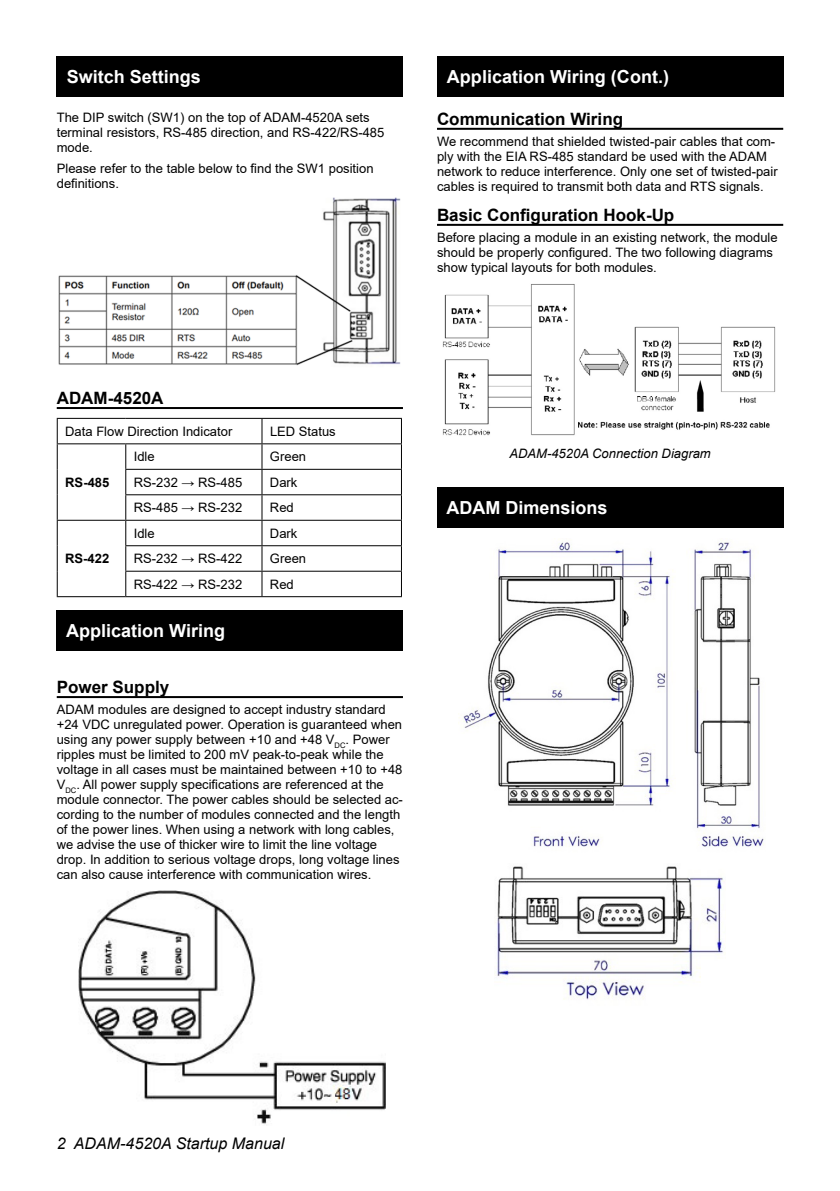
<style>
.page{position:relative;width:840px;height:1191px;background:#fff}
.page>*{position:absolute;margin:0;border:0;box-sizing:border-box;transform-origin:0 0}
.t1{font:700 18px "Arial";color:#fff}
.t2{font:700 17px "Arial";color:#000}
.t3{font:italic 16px "Arial";color:#000}
.t4{font:13px/15px "Arial";color:#000}
.t5{font:italic 13px "Arial";color:#000}
.t6{font:700 13px "Arial";color:#000}
</style>
<div class="page">
<hr style="left:57px;top:407px;width:346px;height:2px;background:#000">
<hr style="left:57px;top:696px;width:346px;height:2px;background:#000">
<hr style="left:57px;top:418px;width:69px;height:1px;background:#000">
<hr style="left:126px;top:418px;width:136px;height:1px;background:#000">
<hr style="left:262px;top:418px;width:140px;height:1px;background:#000">
<hr style="left:57px;top:443px;width:69px;height:1px;background:#000">
<hr style="left:126px;top:443px;width:136px;height:1px;background:#000">
<hr style="left:262px;top:443px;width:140px;height:1px;background:#000">
<hr style="left:125px;top:469px;width:137px;height:1px;background:#000">
<hr style="left:262px;top:469px;width:140px;height:1px;background:#000">
<hr style="left:125px;top:494px;width:137px;height:1px;background:#000">
<hr style="left:262px;top:494px;width:140px;height:1px;background:#000">
<hr style="left:57px;top:520px;width:69px;height:1px;background:#000">
<svg style="left:57px;top:419px;width:1px;height:177px"></svg>
<hr style="left:57px;top:596px;width:69px;height:1px;background:#000">
<hr style="left:126px;top:520px;width:136px;height:1px;background:#000">
<hr style="left:262px;top:520px;width:140px;height:1px;background:#000">
<hr style="left:125px;top:545px;width:137px;height:1px;background:#000">
<hr style="left:262px;top:545px;width:140px;height:1px;background:#000">
<hr style="left:125px;top:571px;width:137px;height:1px;background:#000">
<svg style="left:125px;top:444px;width:1px;height:152px"></svg>
<hr style="left:262px;top:571px;width:140px;height:1px;background:#000">
<svg style="left:261px;top:419px;width:1px;height:177px"></svg>
<svg style="left:401px;top:419px;width:1px;height:177px"></svg>
<hr style="left:126px;top:596px;width:136px;height:1px;background:#000">
<hr style="left:262px;top:596px;width:140px;height:1px;background:#000">
<img style="left:58px;top:197px;width:343px;height:169px">
<img style="left:78px;top:890px;width:307px;height:234px">
<hr style="left:437px;top:128px;width:345px;height:2px;background:#000">
<hr style="left:437px;top:224px;width:345px;height:2px;background:#000">
<img style="left:442px;top:284px;width:333px;height:152px">
<img style="left:459px;top:541px;width:305px;height:306px">
<img style="left:495px;top:866px;width:230px;height:134px">
<div style="left:57px;top:611px;width:346px;height:40px;background:#000"></div>
<div style="left:437px;top:487px;width:345px;height:41px;background:#000"></div>
<div style="left:57px;top:57px;width:346px;height:40px;background:#000"></div>
<div style="left:437px;top:57px;width:346px;height:40px;background:#000"></div>
<h1 class="t1" style="left:67px;top:64px;width:136px">Switch Settings</h1>
<h1 class="t1" style="left:446px;top:64px;width:223px">Application Wiring (Cont.)</h1>
<p class="t4" style="left:57px;top:110px;width:329px">The DIP switch (SW1) on the top of ADAM-4520A sets terminal resistors, RS-485 direction, and RS-422/RS-485 mode.</p>
<p class="t4" style="left:57px;top:161px;width:318px">Please refer to the table below to find the SW1 position definitions.</p>
<h2 class="t2" style="left:437px;top:107px;width:187px">Communication Wiring</h2>
<p class="t4" style="left:437px;top:133px;width:342px">We recommend that shielded twisted-pair cables that com&shy;ply with the EIA RS-485 standard be used with the ADAM network to reduce interference. Only one set of twisted-pair cables is required to transmit both data and RTS signals.</p>
<h2 class="t2" style="left:437px;top:203px;width:239px">Basic Configuration Hook-Up</h2>
<p class="t4" style="left:437px;top:229px;width:342px">Before placing a module in an existing network, the module should be properly configured. The two following diagrams show typical layouts for both modules.</p>
<h2 class="t2" style="left:57px;top:386px;width:108px">ADAM-4520A</h2>
<p class="t4" style="left:65px;top:424px;width:168px">Data Flow Direction Indicator</p>
<p class="t4" style="left:270px;top:424px;width:67px">LED Status</p>
<p class="t6" style="left:65px;top:473px;width:46px">RS-485</p>
<p class="t6" style="left:65px;top:549px;width:46px">RS-422</p>
<p class="t4" style="left:134px;top:449px;width:22px">Idle</p>
<p class="t4" style="left:270px;top:449px;width:38px">Green</p>
<p class="t4" style="left:134px;top:474px;width:110px">RS-232 → RS-485</p>
<p class="t4" style="left:270px;top:474px;width:29px">Dark</p>
<p class="t4" style="left:134px;top:500px;width:110px">RS-485 → RS-232</p>
<p class="t4" style="left:270px;top:500px;width:25px">Red</p>
<p class="t4" style="left:134px;top:525px;width:22px">Idle</p>
<p class="t4" style="left:270px;top:525px;width:29px">Dark</p>
<p class="t4" style="left:134px;top:551px;width:110px">RS-232 → RS-422</p>
<p class="t4" style="left:270px;top:551px;width:38px">Green</p>
<p class="t4" style="left:134px;top:576px;width:110px">RS-422 → RS-232</p>
<p class="t4" style="left:270px;top:576px;width:25px">Red</p>
<h1 class="t1" style="left:66px;top:618px;width:160px">Application Wiring</h1>
<h2 class="t2" style="left:57px;top:675px;width:114px">Power Supply</h2>
<p class="t4" style="left:57px;top:702px;width:347px">ADAM modules are designed to accept industry standard +24 VDC unregulated power. Operation is guaranteed when using any power supply between +10 and +48 V<sub>DC</sub>. Power ripples must be limited to 200 mV peak-to-peak while the voltage in all cases must be maintained between +10 to +48<br>V<sub>DC</sub>. All power supply specifications are referenced at the module connector. The power cables should be selected ac&shy;cording to the number of modules connected and the length of the power lines. When using a network with long cables, we advise the use of thicker wire to limit the line voltage drop. In addition to serious voltage drops, long voltage lines can also cause interference with communication wires.</p>
<p class="t5" style="left:509px;top:445px;width:203px">ADAM-4520A Connection Diagram</p>
<h1 class="t1" style="left:446px;top:495px;width:163px">ADAM Dimensions</h1>
<p class="t3" style="left:57px;top:1132px;width:229px">2 ADAM-4520A Startup Manual</p>
</div>
